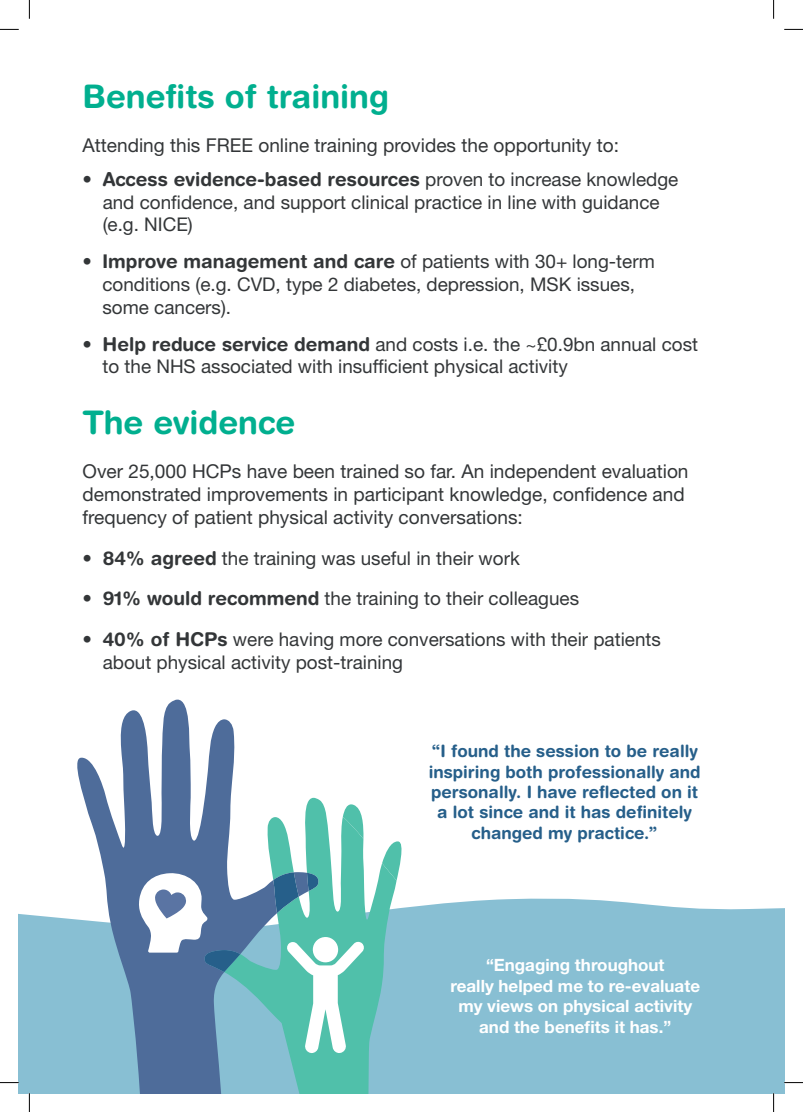
<style>
.page{position:relative;width:803px;height:1112px;background:#fff}
.page>*{position:absolute;margin:0;border:0;box-sizing:border-box;transform-origin:0 0}
.t1{font:700 32.5px "Helvetica Rounded LT";color:#01af8f}
.t2{font:19px/22.9px "Helvetica Neue LT Std";color:#333638}
.t3{font:700 19px "Helvetica Rounded LT";color:#333638}
.t4{font:18.88px/22.6px "Helvetica Neue LT Std";color:#333638}
.t5{font:700 17px/20.4px "Helvetica Rounded LT";color:#265f8a;text-align:center}
.t6{font:700 17px/20.4px "Helvetica Neue";color:#fff;text-align:center}
.s1{font-family:"Helvetica Neue LT Std";font-weight:400}
.s2{font-family:"Helvetica Neue LT Std";font-weight:400;font-size:18.88px}
.s3{font-family:"Helvetica Neue";font-weight:700;font-size:19px}
.s4{font-family:"Helvetica Rounded LT";font-weight:700;font-size:19px}
.s5{font-size:19px}
</style>
<div class="page">
<div style="left:19px;top:898px;width:765px;height:194px;background:#88bfd3"></div>
<svg style="left:309px;top:797px;width:88px;height:295px;background:#77c8c0"></svg>
<svg style="left:71px;top:699px;width:238px;height:393px"></svg>
<svg style="left:138px;top:804px;width:267px;height:248px"></svg>
<svg style="left:0;top:29px;width:19px;height:1px"></svg>
<svg style="left:784px;top:29px;width:19px;height:1px"></svg>
<svg style="left:0;top:1081px;width:19px;height:2px"></svg>
<svg style="left:784px;top:1081px;width:19px;height:2px"></svg>
<svg style="left:29px;top:0;width:1px;height:19px"></svg>
<svg style="left:29px;top:1092px;width:1px;height:19px"></svg>
<svg style="left:773px;top:0;width:1px;height:19px"></svg>
<svg style="left:773px;top:1092px;width:1px;height:19px"></svg>
<h1 class="t1" style="left:83px;top:84px;width:308px">Benefits of training</h1>
<p class="t2" style="left:83px;top:136px;width:538px">Attending this FREE online training provides the opportunity to:</p>
<p class="t3" style="left:83px;top:172px;width:597px"><span class="s1">•</span> Access evidence-based resources <span class="s2">proven to increase knowledge</span></p>
<p class="t4" style="left:103px;top:192px;width:558px">and confidence, and support clinical practice in line with guidance (e.g. NICE)</p>
<p class="t4" style="left:102px;top:252px;width:554px;text-indent:-20px">• <span class="s3">I</span><span class="s4">mprove management and care</span> of patients with 30+ long-term conditions (e.g. CVD, type 2 diabetes, depression, MSK issues, some cancers).</p>
<p class="t4" style="left:103px;top:334px;width:597px;text-indent:-20px">• <span class="s4">Help reduce service demand</span> and costs i.e. the ~£0.9bn annual cost to the NHS associated with insufficient physical activity</p>
<h1 class="t1" style="left:83px;top:410px;width:214px">The evidence</h1>
<p class="t2" style="left:83px;top:461px;width:607px">Over 25,000 HCPs have been trained so far. An independent evaluation demonstrated improvements in participant knowledge, confidence and frequency of patient physical activity conversations:</p>
<p class="t4" style="left:83px;top:548px;width:439px"><span class="s5">•</span> <span class="s4">84% agreed</span> the training was useful in their work</p>
<p class="t4" style="left:83px;top:588px;width:498px"><span class="s5">•</span> <span class="s4">91% would recommend</span> the training to their colleagues</p>
<p class="t4" style="left:103px;top:629px;width:560px;text-indent:-20px"><span class="s5">•</span> <span class="s4">40% of HCPs</span> were having more conversations with their patients about physical activity post-training</p>
<p class="t5" style="left:429px;top:742px;width:273px">“I found the session to be really inspiring both professionally and personally. I have reflected on it a lot since and it has definitely changed my practice.”</p>
<p class="t6" style="left:450px;top:954px;width:251px">“Engaging throughout<br>really helped me to re-evaluate my views on physical activity and the benefits it has.”</p>
</div>
